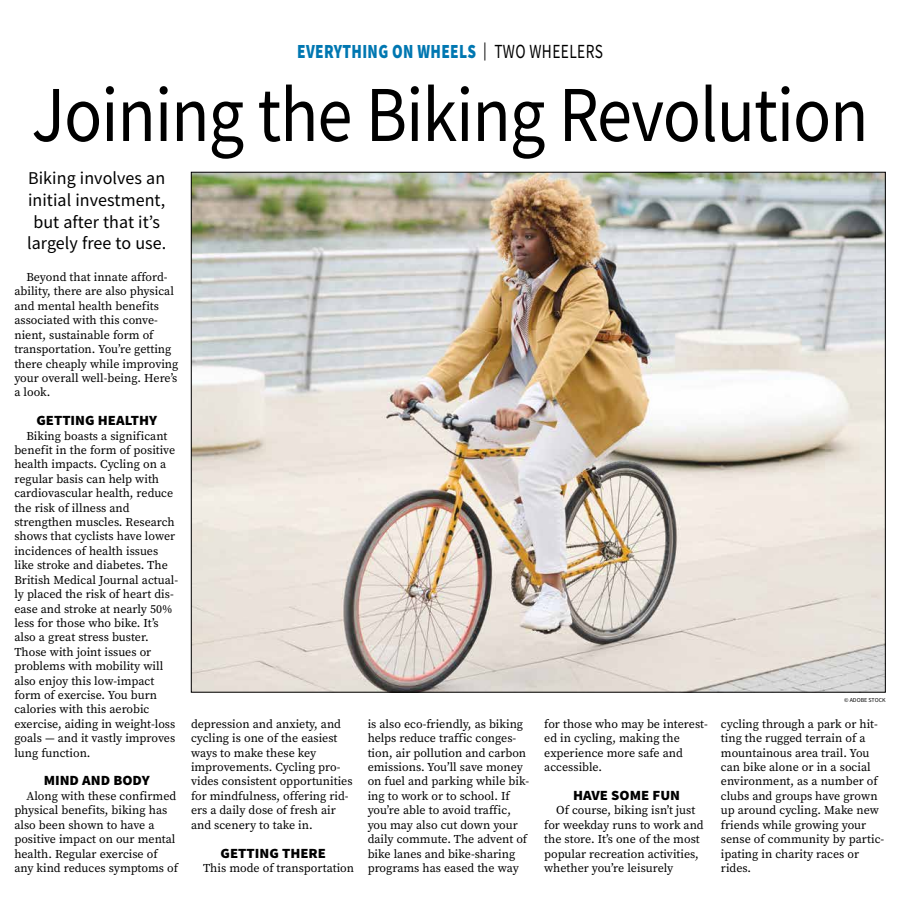
<style>
.page{position:relative;width:900px;height:908px;background:#fff}
.page>*{position:absolute;margin:0;border:0;box-sizing:border-box;transform-origin:0 0}
.t1{font:79.2px "Source Sans Pro";letter-spacing:-.015em;color:#000;scale:.89 1}
.t2{font:900 20px "Source Sans Pro";letter-spacing:.025em;color:#0077b1;scale:.77 1}
.t3{font:18px/21.6px "Source Sans Pro";letter-spacing:.005em;color:#000;text-align:center}
.t4{font:900 14px "Source Sans Pro";color:#000;scale:1.05 1}
.t5{font:12px/14.4px "Source Serif Pro";color:#000}
.t6{font:6px "Source Sans Pro";color:#000}
.s1{font-weight:400;font-size:18px;color:#000}
.s2{font-weight:400;color:#000}
</style>
<div class="page">
<img style="left:193px;top:174px;width:691px;height:516px">
<h2 class="t2" style="left:297px;top:38px;width:399px">EVERYTHING ON WHEELS <span class="s1">|</span> <span class="s2">TWO WHEELERS</span></h2>
<h1 class="t1" style="left:31px;top:64px;width:942px">Joining the Biking Revolution</h1>
<h3 class="t3" style="left:27px;top:167px;width:141px">Biking involves an initial investment, but after that it’s largely free to use.</h3>
<p class="t5" style="left:14px;top:270px;width:166px;text-indent:12px">Beyond that innate afford&shy;ability, there are also physical and mental health benefits associated with this conve&shy;nient, sustainable form of transportation. You’re getting there cheaply while improving your overall well-being. Here’s a look.</p>
<p class="t4" style="left:36px;top:410px;width:116px">GETTING HEALTHY</p>
<p class="t5" style="left:14px;top:428px;width:165px;text-indent:12px">Biking boasts a significant benefit in the form of positive health impacts. Cycling on a regular basis can help with cardiovascular health, reduce the risk of illness and strengthen muscles. Research shows that cyclists have lower incidences of health issues like stroke and diabetes. The<br>British Medical Journal actual&shy;ly placed the risk of heart dis&shy;ease and stroke at nearly 50% less for those who bike. It’s also a great stress buster.<br>Those with joint issues or problems with mobility will also enjoy this low-impact form of exercise. You burn calories with this aerobic exercise, aiding in weight-loss goals — and it vastly improves lung function.</p>
<p class="t4" style="left:44px;top:770px;width:102px">MIND AND BODY</p>
<p class="t5" style="left:14px;top:788px;width:165px;text-indent:12px">Along with these confirmed physical benefits, biking has also been shown to have a positive impact on our mental health. Regular exercise of any kind reduces symptoms of</p>
<p class="t5" style="left:191px;top:716px;width:163px">depression and anxiety, and cycling is one of the easiest ways to make these key improvements. Cycling pro&shy;vides consistent opportunities for mindfulness, offering rid&shy;ers a daily dose of fresh air and scenery to take in.</p>
<p class="t4" style="left:221px;top:842px;width:102px">GETTING THERE</p>
<p class="t5" style="left:203px;top:860px;width:153px">This mode of transportation</p>
<p class="t5" style="left:368px;top:716px;width:163px">is also eco-friendly, as biking helps reduce traffic conges&shy;tion, air pollution and carbon emissions. You’ll save money on fuel and parking while bik&shy;ing to work or to school. If you’re able to avoid traffic, you may also cut down your daily commute. The advent of bike lanes and bike-sharing programs has eased the way</p>
<p class="t5" style="left:544px;top:716px;width:165px">for those who may be interest&shy;ed in cycling, making the experience more safe and accessible.</p>
<p class="t4" style="left:573px;top:785px;width:103px">HAVE SOME FUN</p>
<p class="t5" style="left:544px;top:802px;width:161px;text-indent:12px">Of course, biking isn’t just for weekday runs to work and the store. It’s one of the most popular recreation activities, whether you’re leisurely</p>
<p class="t6" style="left:844px;top:696px;width:43px">© ADOBE STOCK</p>
<p class="t5" style="left:721px;top:716px;width:165px">cycling through a park or hit&shy;ting the rugged terrain of a mountainous area trail. You can bike alone or in a social environment, as a number of clubs and groups have grown up around cycling. Make new friends while growing your sense of community by partic&shy;ipating in charity races or rides.</p>
</div>
